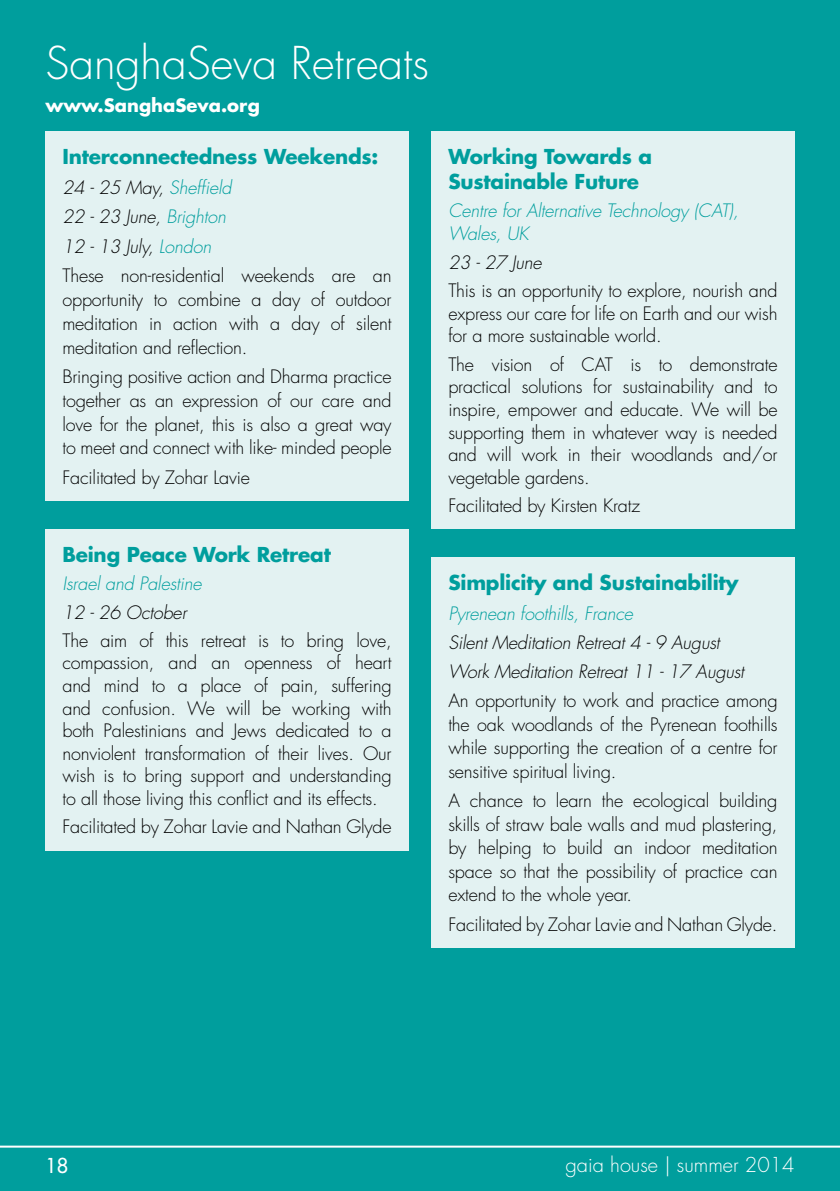
<style>
.page{position:relative;width:840px;height:1191px;background:#fff}
.page>*{position:absolute;margin:0;border:0;box-sizing:border-box;transform-origin:0 0}
.t1{font:300 44px "Futura";color:#fff}
.t2{font:700 20px/24.6px "Futura";letter-spacing:-.01em;color:#009e9d}
.t3{font:300 20px "Futura";color:#fff}
.t4{font:20px "Futura";color:#fff}
.t5{font:300 18px/22.6px "Futura";letter-spacing:-.01em;color:#000;text-align:justify}
.t6{font:italic 300 18px/22.6px "Futura";letter-spacing:-.01em;color:#009e9d}
.t7{font:italic 300 18px/29.2px "Futura";letter-spacing:-.01em;color:#000}
.t8{font:700 18px "Futura";color:#fff}
.s1{font-style:italic}
.s2{font-style:italic;color:#009e9d}
</style>
<div class="page">
<div style="left:0;top:0;width:839px;height:1191px;background:#009e9d"></div>
<hr style="left:0;top:1145px;width:839px;height:2px;background:#fff">
<div style="left:45px;top:131px;width:363px;height:370px;background:#e3f2f2"></div>
<div style="left:431px;top:557px;width:363px;height:390px;background:#e3f2f2"></div>
<div style="left:45px;top:529px;width:363px;height:321px;background:#e3f2f2"></div>
<div style="left:431px;top:131px;width:363px;height:398px;background:#e3f2f2"></div>
<h1 class="t1" style="left:45px;top:36px;width:385px">SanghaSeva Retreats</h1>
<p class="t8" style="left:45px;top:94px;width:216px">www.SanghaSeva.org</p>
<p class="t2" style="left:62px;top:144px;width:317px">Interconnectedness Weekends:</p>
<p class="t5" style="left:62px;top:173px;width:330px;line-height:29.4px;text-align:left"><span class="s1">24 - 25 May,</span> <span class="s2">Sheffield<br></span><span class="s1">22 - 23 June,</span> <span class="s2">Brighton<br></span><span class="s1">12 - 13 July,</span> <span class="s2">London<br></span>These non-residential weekends are an</p>
<p class="t5" style="left:62px;top:288px;width:330px;line-height:23.8px">opportunity to combine a day of outdoor meditation in action with a day of silent meditation and reflection.</p>
<p class="t5" style="left:62px;top:365px;width:330px;line-height:23.8px">Bringing positive action and Dharma practice together as an expression of our care and love for the planet, this is also a great way to meet and connect with like- minded people</p>
<p class="t5" style="left:62px;top:466px;width:189px">Facilitated by Zohar Lavie</p>
<p class="t2" style="left:62px;top:542px;width:270px">Being Peace Work Retreat</p>
<p class="t6" style="left:62px;top:573px;width:141px">Israel and Palestine</p>
<p class="t7" style="left:62px;top:598px;width:126px">12 - 26 October</p>
<p class="t5" style="left:62px;top:629px;width:330px">The aim of this retreat is to bring love, compassion, and an openness of heart and mind to a place of pain, suffering and confusion. We will be working with both Palestinians and Jews dedicated to a nonviolent transformation of their lives. Our wish is to bring support and understanding to all those living this conflict and its effects.</p>
<p class="t5" style="left:62px;top:816px;width:330px">Facilitated by Zohar Lavie and Nathan Glyde</p>
<p class="t2" style="left:448px;top:144px;width:205px">Working Towards a<br>Sustainable Future</p>
<p class="t6" style="left:448px;top:200px;width:291px">Centre for Alternative Technology (CAT),<br>Wales, UK</p>
<p class="t7" style="left:448px;top:248px;width:95px">23 - 27 June</p>
<p class="t5" style="left:448px;top:279px;width:330px">This is an opportunity to explore, nourish and express our care for life on Earth and our wish for a more sustainable world.</p>
<p class="t5" style="left:448px;top:353px;width:330px">The vision of CAT is to demonstrate practical solutions for sustainability and to inspire, empower and educate. We will be supporting them in whatever way is needed and will work in their woodlands and/or vegetable gardens.</p>
<p class="t5" style="left:448px;top:495px;width:193px">Facilitated by Kirsten Kratz</p>
<p class="t2" style="left:448px;top:570px;width:291px">Simplicity and Sustainability</p>
<p class="t6" style="left:448px;top:602px;width:186px">Pyrenean foothills, France</p>
<p class="t7" style="left:448px;top:628px;width:297px">Silent Meditation Retreat 4 - 9 August<br>Work Meditation Retreat 11 - 17 August</p>
<p class="t5" style="left:448px;top:689px;width:330px;line-height:23.6px">An opportunity to work and practice among the oak woodlands of the Pyrenean foothills while supporting the creation of a centre for sensitive spiritual living.</p>
<p class="t5" style="left:448px;top:789px;width:330px;line-height:23.6px">A chance to learn the ecological building skills of straw bale walls and mud plastering, by helping to build an indoor meditation space so that the possibility of practice can extend to the whole year.</p>
<p class="t5" style="left:448px;top:913px;width:330px">Facilitated by Zohar Lavie and Nathan Glyde.</p>
<p class="t4" style="left:45px;top:1152px;width:25px">18</p>
<p class="t3" style="left:565px;top:1152px;width:230px">gaia house | summer 2014</p>
</div>
